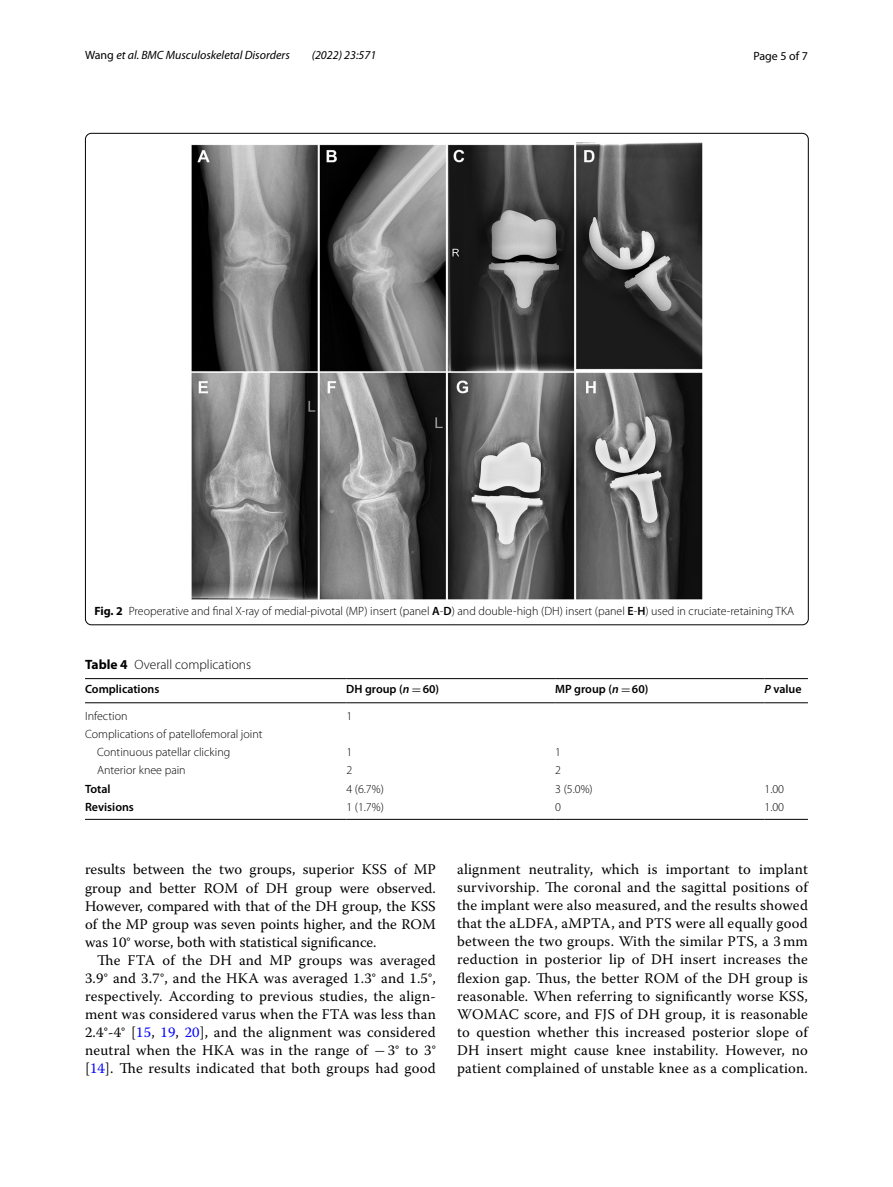
<style>
.page{position:relative;width:893px;height:1187px;background:#fff}
.page>*{position:absolute;margin:0;border:0;box-sizing:border-box;transform-origin:0 0}
.t1{font:14.7px/18px "Warnock Pro";letter-spacing:.015em;color:#000;text-align:justify}
.t2{font:300 13.5px "Myriad Pro";color:#000}
.t3{font:300 12px/18.1px "Myriad Pro";color:#000}
.t4{font:600 12px "Myriad Pro";color:#000}
.t5{font:italic 12px "Myriad Pro";color:#000}
.t6{font:12px "Myriad Pro";color:#000}
.s1{font-style:normal}
.s2{font-weight:700}
.s3{font-weight:600}
.s4{font-style:italic}
.s5{font-family:"MTSY";font-weight:400}
.s6{color:#00f}
.s7{font-family:"MTSY"}
</style>
<div class="page">
<img style="left:192px;top:142px;width:510px;height:457px">
<hr style="left:85px;top:678px;width:261px;height:1px;background:#000">
<hr style="left:85px;top:702px;width:261px;height:1px;background:#000">
<hr style="left:346px;top:678px;width:209px;height:1px;background:#000">
<hr style="left:346px;top:702px;width:209px;height:1px;background:#000">
<hr style="left:555px;top:678px;width:209px;height:1px;background:#000">
<hr style="left:555px;top:702px;width:209px;height:1px;background:#000">
<hr style="left:764px;top:678px;width:44px;height:1px;background:#000">
<hr style="left:764px;top:702px;width:44px;height:1px;background:#000">
<hr style="left:85px;top:819px;width:261px;height:1px;background:#000">
<hr style="left:346px;top:819px;width:209px;height:1px;background:#000">
<hr style="left:555px;top:819px;width:209px;height:1px;background:#000">
<hr style="left:764px;top:819px;width:44px;height:1px;background:#000">
<p class="t5" style="left:85px;top:48px;width:206px"><span class="s1">Wang</span> et al. BMC Musculoskeletal Disorders</p>
<p class="t5" style="left:312px;top:48px;width:66px">(2022) 23:571</p>
<p class="t6" style="left:753px;top:48px;width:56px">Page 5 of 7</p>
<p class="t3" style="left:94px;top:602px;width:701px"><span class="s2">Fig. 2</span> Preoperative and final X-ray of medial-pivotal (MP) insert (panel <span class="s3">A</span>-<span class="s3">D</span>) and double-high (DH) insert (panel <span class="s3">E</span>-<span class="s3">H</span>) used in cruciate-retaining TKA</p>
<p class="t2" style="left:85px;top:656px;width:168px"><span class="s2">Table 4</span> Overall complications</p>
<p class="t4" style="left:85px;top:681px;width:76px">Complications</p>
<p class="t4" style="left:346px;top:681px;width:94px">DH group (<span class="s4">n</span> <span class="s5">=</span>60)</p>
<p class="t4" style="left:555px;top:681px;width:95px">MP group (<span class="s4">n</span> <span class="s5">=</span>60)</p>
<p class="t4" style="left:764px;top:681px;width:39px"><span class="s4">P</span> value</p>
<p class="t3" style="left:85px;top:707px;width:44px">Infection</p>
<p class="t3" style="left:346px;top:707px;width:7px">1</p>
<p class="t3" style="left:97px;top:725px;width:167px;text-indent:-12px">Complications of patellofemoral joint<br>Continuous patellar clicking</p>
<p class="t3" style="left:346px;top:743px;width:7px">1</p>
<p class="t3" style="left:555px;top:743px;width:7px">1</p>
<p class="t3" style="left:97px;top:761px;width:90px">Anterior knee pain</p>
<p class="t3" style="left:346px;top:761px;width:7px">2</p>
<p class="t3" style="left:555px;top:761px;width:7px">2</p>
<p class="t4" style="left:85px;top:780px;width:27px">Total</p>
<p class="t3" style="left:346px;top:779px;width:39px">4 (6.7%)</p>
<p class="t3" style="left:555px;top:779px;width:39px">3 (5.0%)</p>
<p class="t3" style="left:764px;top:779px;width:21px">1.00</p>
<p class="t4" style="left:85px;top:799px;width:50px">Revisions</p>
<p class="t3" style="left:346px;top:797px;width:39px">1 (1.7%)</p>
<p class="t3" style="left:555px;top:797px;width:7px">0</p>
<p class="t3" style="left:764px;top:797px;width:21px">1.00</p>
<p class="t1" style="left:85px;top:860px;width:352px">results between the two groups, superior KSS of MP group and better ROM of DH group were observed.<br>However, compared with that of the DH group, the KSS of the MP group was seven points higher, and the ROM was 10° worse, both with statistical significance.</p>
<p class="t1" style="left:85px;top:950px;width:352px;text-indent:12px">The FTA of the DH and MP groups was averaged 3.9° and 3.7°, and the HKA was averaged 1.3° and 1.5°, respectively. According to previous studies, the align&shy;ment was considered varus when the FTA was less than 2.4°-4° [<span class="s6">15</span>, <span class="s6">19</span>, <span class="s6">20</span>], and the alignment was considered neutral when the HKA was in the range of <span class="s7">−</span>3° to 3° [<span class="s6">14</span>]. The results indicated that both groups had good</p>
<p class="t1" style="left:457px;top:860px;width:352px">alignment neutrality, which is important to implant survivorship. The coronal and the sagittal positions of the implant were also measured, and the results showed that the aLDFA, aMPTA, and PTS were all equally good between the two groups. With the similar PTS, a 3 mm reduction in posterior lip of DH insert increases the flexion gap. Thus, the better ROM of the DH group is reasonable. When referring to significantly worse KSS, WOMAC score, and FJS of DH group, it is reasonable to question whether this increased posterior slope of DH insert might cause knee instability. However, no patient complained of unstable knee as a complication.</p>
</div>
